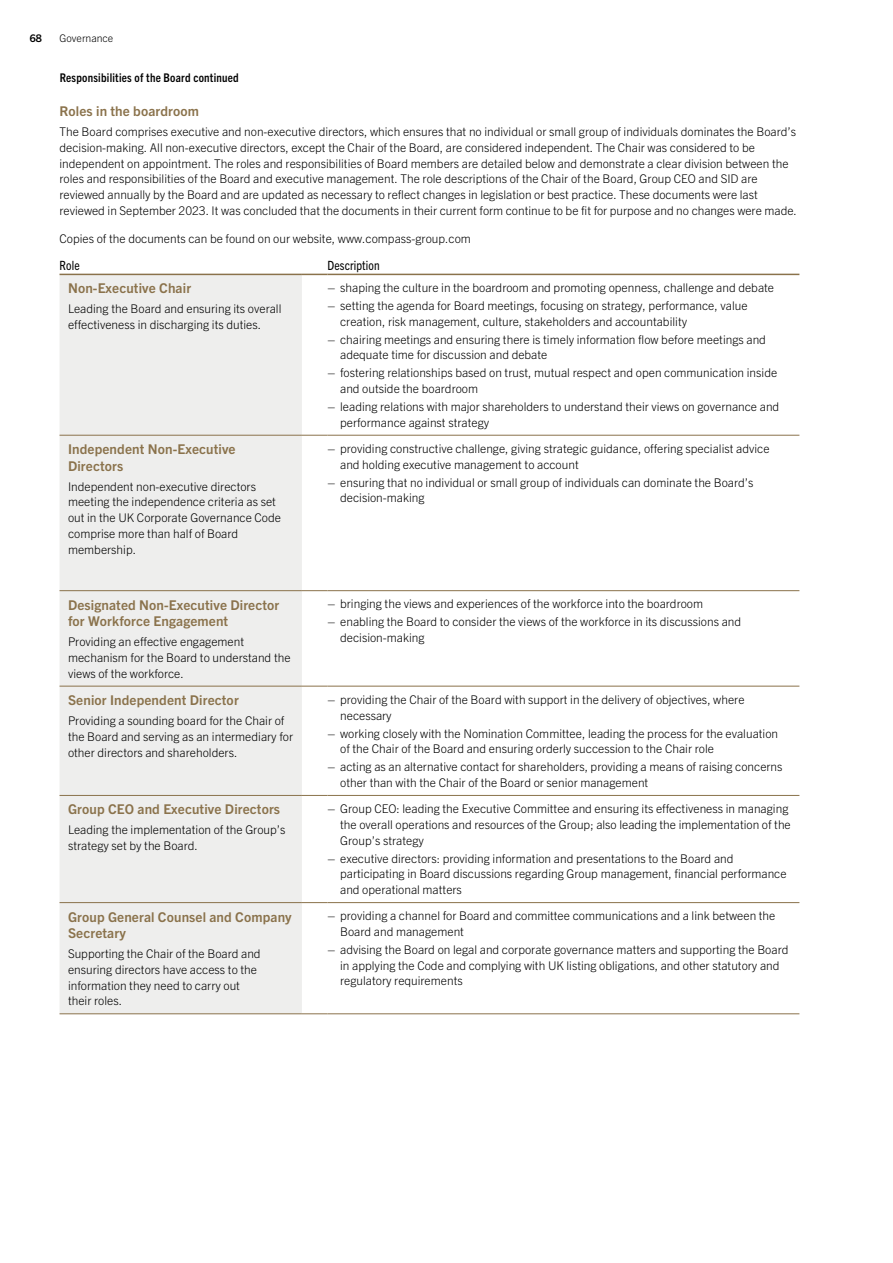
<style>
.page{position:relative;width:893px;height:1263px;background:#fff}
.page>*{position:absolute;margin:0;border:0;box-sizing:border-box;transform-origin:0 0}
.t1{font:700 13.5px/16.5px "Trade Gothic Next LT Pro";letter-spacing:.01em;color:#8a724b}
.t2{font:condensed 12.75px "Trade Gothic Next LT Pro";letter-spacing:.01em;color:#000}
.t3{font:300 12px/15.8px "Trade Gothic Next LT Pro";color:#000}
.t4{font:700 condensed 12px "Trade Gothic Next LT Pro";letter-spacing:.02em;color:#000}
.t5{font:300 10.5px "Trade Gothic Next LT Pro";color:#000}
.t6{font:700 10.5px "Trade Gothic Next LT Pro";color:#000}
</style>
<div class="page">
<div style="left:60px;top:275px;width:242px;height:738px;background:#eeeeed"></div>
<svg style="left:302px;top:274px;width:25px;height:1px"></svg>
<hr style="left:327px;top:274px;width:472px;height:1px;background:#8a724b">
<hr style="left:60px;top:274px;width:242px;height:1px;background:#8a724b">
<svg style="left:302px;top:435px;width:25px;height:1px"></svg>
<hr style="left:327px;top:435px;width:472px;height:1px;background:#8a724b">
<hr style="left:60px;top:435px;width:242px;height:1px;background:#8a724b">
<svg style="left:302px;top:590px;width:25px;height:1px"></svg>
<hr style="left:327px;top:590px;width:472px;height:1px;background:#8a724b">
<hr style="left:60px;top:590px;width:242px;height:1px;background:#8a724b">
<svg style="left:302px;top:686px;width:25px;height:1px"></svg>
<hr style="left:327px;top:686px;width:472px;height:1px;background:#8a724b">
<hr style="left:60px;top:686px;width:242px;height:1px;background:#8a724b">
<svg style="left:302px;top:795px;width:25px;height:1px"></svg>
<hr style="left:327px;top:795px;width:472px;height:1px;background:#8a724b">
<hr style="left:60px;top:795px;width:242px;height:1px;background:#8a724b">
<svg style="left:302px;top:902px;width:25px;height:1px"></svg>
<hr style="left:327px;top:902px;width:472px;height:1px;background:#8a724b">
<svg style="left:302px;top:1013px;width:25px;height:1px"></svg>
<hr style="left:327px;top:1013px;width:472px;height:1px;background:#8a724b">
<hr style="left:60px;top:902px;width:242px;height:1px;background:#8a724b">
<hr style="left:60px;top:1013px;width:242px;height:1px;background:#8a724b">
<p class="t6" style="left:30px;top:31px;width:14px">68</p>
<p class="t5" style="left:60px;top:31px;width:55px">Governance</p>
<p class="t4" style="left:60px;top:69px;width:181px">Responsibilities of the Board continued</p>
<p class="t1" style="left:60px;top:102px;width:141px">Roles in the boardroom</p>
<p class="t3" style="left:60px;top:123px;width:739px">The Board comprises executive and non-executive directors, which ensures that no individual or small group of individuals dominates the Board’s decision-making. All non-executive directors, except the Chair of the Board, are considered independent. The Chair was considered to be independent on appointment. The roles and responsibilities of Board members are detailed below and demonstrate a clear division between the roles and responsibilities of the Board and executive management. The role descriptions of the Chair of the Board, Group CEO and SID are reviewed annually by the Board and are updated as necessary to reflect changes in legislation or best practice. These documents were last reviewed in September 2023. It was concluded that the documents in their current form continue to be fit for purpose and no changes were made.</p>
<p class="t3" style="left:60px;top:230px;width:413px">Copies of the documents can be found on our website, www.compass-group.com</p>
<p class="t2" style="left:60px;top:257px;width:22px">Role</p>
<p class="t2" style="left:327px;top:257px;width:54px">Description</p>
<p class="t1" style="left:68px;top:279px;width:125px">Non-Executive Chair</p>
<p class="t3" style="left:68px;top:300px;width:215px">Leading the Board and ensuring its overall effectiveness in discharging its duties.</p>
<p class="t3" style="left:327px;top:279px;width:448px">– shaping the culture in the boardroom and promoting openness, challenge and debate</p>
<p class="t3" style="left:340px;top:297px;width:409px;text-indent:-13px">– setting the agenda for Board meetings, focusing on strategy, performance, value creation, risk management, culture, stakeholders and accountability</p>
<p class="t3" style="left:340px;top:331px;width:427px;text-indent:-13px">– chairing meetings and ensuring there is timely information flow before meetings and adequate time for discussion and debate</p>
<p class="t3" style="left:340px;top:364px;width:439px;text-indent:-13px">– fostering relationships based on trust, mutual respect and open communication inside and outside the boardroom</p>
<p class="t3" style="left:340px;top:398px;width:441px;text-indent:-13px">– leading relations with major shareholders to understand their views on governance and performance against strategy</p>
<p class="t1" style="left:68px;top:440px;width:169px">Independent Non-Executive<br>Directors</p>
<p class="t3" style="left:68px;top:478px;width:215px">Independent non-executive directors meeting the independence criteria as set out in the UK Corporate Governance Code comprise more than half of Board membership.</p>
<p class="t1" style="left:68px;top:595px;width:213px">Designated Non-Executive Director for Workforce Engagement</p>
<p class="t3" style="left:68px;top:633px;width:224px">Providing an effective engagement mechanism for the Board to understand the views of the workforce.</p>
<p class="t1" style="left:68px;top:691px;width:172px">Senior Independent Director</p>
<p class="t3" style="left:68px;top:712px;width:227px">Providing a sounding board for the Chair of the Board and serving as an intermediary for other directors and shareholders.</p>
<p class="t1" style="left:68px;top:800px;width:214px">Group CEO and Executive Directors</p>
<p class="t3" style="left:68px;top:821px;width:219px">Leading the implementation of the Group’s strategy set by the Board.</p>
<p class="t1" style="left:68px;top:907px;width:225px">Group General Counsel and Company<br>Secretary</p>
<p class="t3" style="left:68px;top:945px;width:194px">Supporting the Chair of the Board and ensuring directors have access to the information they need to carry out their roles.</p>
<p class="t3" style="left:340px;top:440px;width:431px;text-indent:-13px">– providing constructive challenge, giving strategic guidance, offering specialist advice and holding executive management to account</p>
<p class="t3" style="left:340px;top:474px;width:415px;text-indent:-13px">– ensuring that no individual or small group of individuals can dominate the Board’s decision-making</p>
<p class="t3" style="left:327px;top:595px;width:377px">– bringing the views and experiences of the workforce into the boardroom</p>
<p class="t3" style="left:340px;top:613px;width:402px;text-indent:-13px">– enabling the Board to consider the views of the workforce in its discussions and decision-making</p>
<p class="t3" style="left:340px;top:691px;width:406px;text-indent:-13px">– providing the Chair of the Board with support in the delivery of objectives, where necessary</p>
<p class="t3" style="left:340px;top:724px;width:439px;text-indent:-13px">– working closely with the Nomination Committee, leading the process for the evaluation of the Chair of the Board and ensuring orderly succession to the Chair role</p>
<p class="t3" style="left:340px;top:758px;width:444px;text-indent:-13px">– acting as an alternative contact for shareholders, providing a means of raising concerns other than with the Chair of the Board or senior management</p>
<p class="t3" style="left:340px;top:800px;width:452px;text-indent:-13px">– Group CEO: leading the Executive Committee and ensuring its effectiveness in managing the overall operations and resources of the Group; also leading the implementation of the<br>Group’s strategy</p>
<p class="t3" style="left:340px;top:849px;width:448px;text-indent:-13px">– executive directors: providing information and presentations to the Board and participating in Board discussions regarding Group management, financial performance and operational matters</p>
<p class="t3" style="left:340px;top:907px;width:437px;text-indent:-13px">– providing a channel for Board and committee communications and a link between the<br>Board and management</p>
<p class="t3" style="left:340px;top:941px;width:450px;text-indent:-13px">– advising the Board on legal and corporate governance matters and supporting the Board in applying the Code and complying with UK listing obligations, and other statutory and regulatory requirements</p>
</div>
